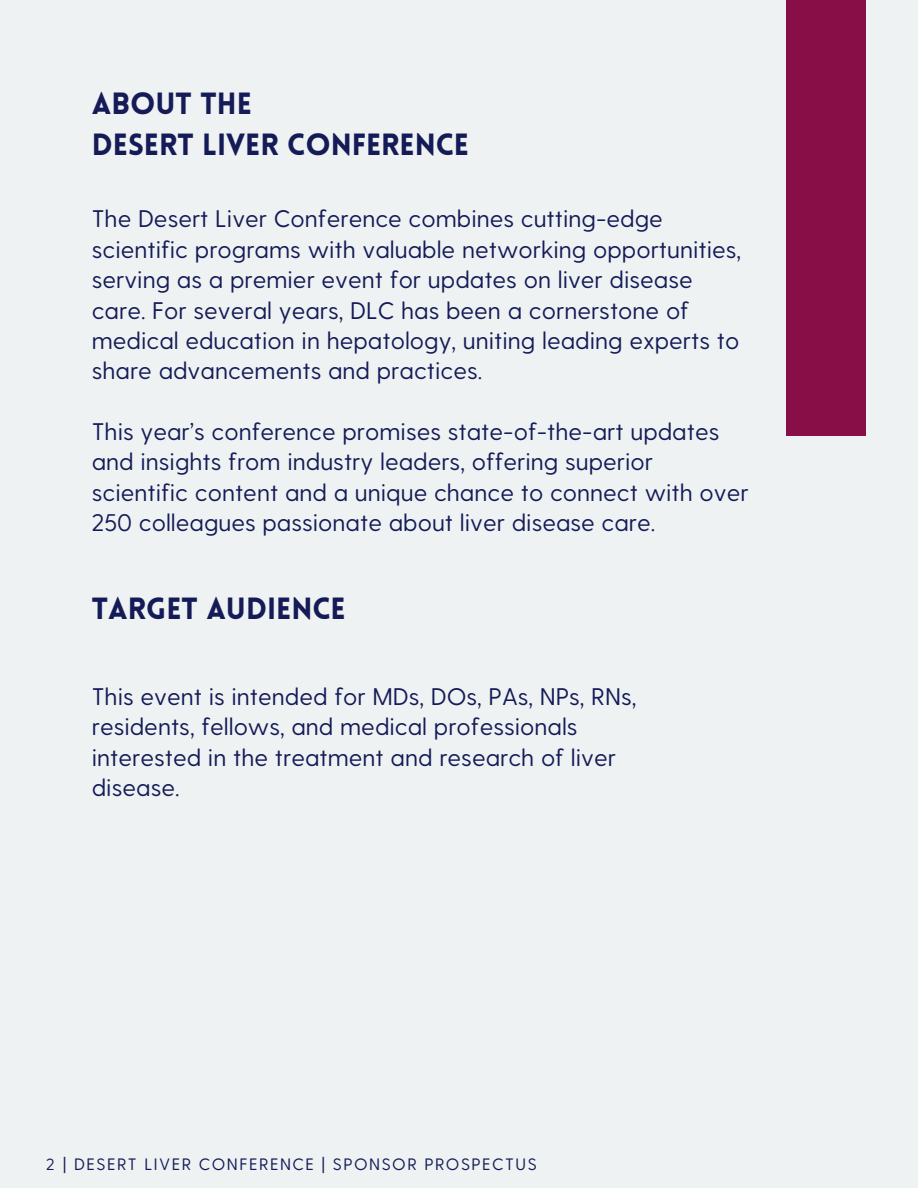
<style>
.page{position:relative;width:918px;height:1188px;background:#eff2f2}
.page>*{position:absolute;margin:0;border:0;box-sizing:border-box;transform-origin:0 0}
.t1{font:900 30px/41.7px "Lovelo";color:#141b57}
.t2{font:24px/30.3px "Greycliff CF";color:#141b57}
.t3{font:16.5px "Greycliff CF";letter-spacing:.09em;color:#141b57}
.s1{font-size:16.2px}
</style>
<div class="page">
<div style="left:786px;top:0;width:80px;height:436px;background:#870e46"></div>
<p class="t1" style="left:92px;top:83px;width:379px">ABOUT THE<br>DESERT LIVER CONFERENCE</p>
<p class="t2" style="left:92px;top:204px;width:651px">The Desert Liver Conference combines cutting-edge scientific programs with valuable networking opportunities, serving as a premier event for updates on liver disease care. For several years, DLC has been a cornerstone of medical education in hepatology, uniting leading experts to share advancements and practices.</p>
<p class="t2" style="left:92px;top:417px;width:658px">This year’s conference promises state-of-the-art updates and insights from industry leaders, offering superior scientific content and a unique chance to connect with over 250 colleagues passionate about liver disease care.</p>
<p class="t1" style="left:92px;top:588px;width:255px">TARGET AUDIENCE</p>
<p class="t2" style="left:92px;top:682px;width:546px">This event is intended for MDs, DOs, PAs, NPs, RNs, residents, fellows, and medical professionals interested in the treatment and research of liver disease.</p>
<p class="t3" style="left:46px;top:1154px;width:492px"><span class="s1">2</span> | DESERT LIVER CONFERENCE | SPONSOR PROSPECTUS</p>
</div>
